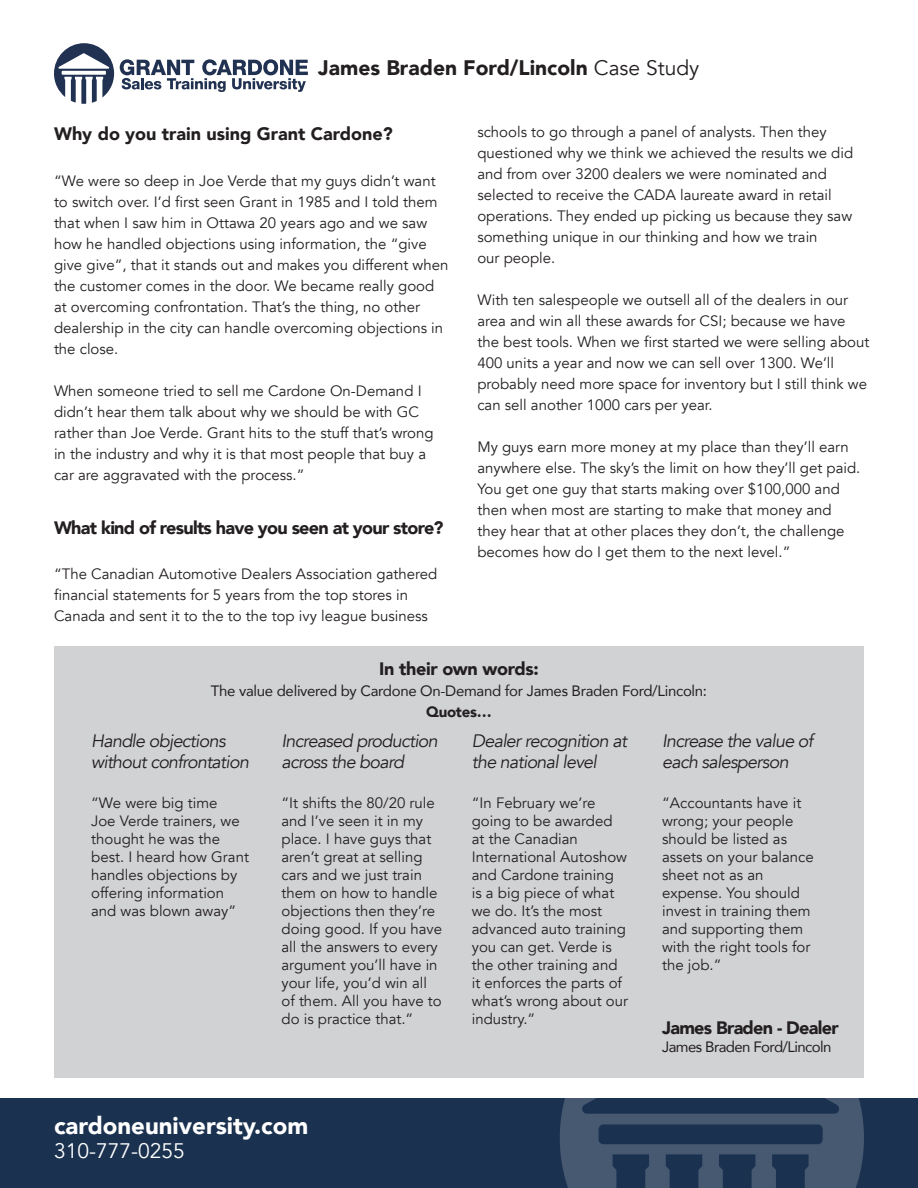
<style>
.page{position:relative;width:918px;height:1188px;background:#fff}
.page>*{position:absolute;margin:0;border:0;box-sizing:border-box;transform-origin:0 0}
.t1{font:900 24px "Avenir";color:#fff}
.t2{font:900 21px "Avenir";color:#231f20}
.t3{font:21px "Avenir";color:#fff}
.t4{font:italic 18px/21.6px "Avenir";letter-spacing:-.04em;color:#231f20}
.t5{font:900 18px "Avenir";letter-spacing:-.04em;color:#231f20}
.t6{font:900 18px "Avenir";color:#231f20}
.t7{font:900 18px "Avenir";letter-spacing:-.02em;color:#231f20}
.t8{font:15px/18px "Avenir";color:#231f20}
.t9{font:15px "Avenir";letter-spacing:-.02em;color:#231f20}
.t10{font:15px "Avenir";letter-spacing:-.04em;color:#231f20}
.t11{font:900 15px "Avenir";letter-spacing:-.02em;color:#231f20}
.s1{font-weight:400}
</style>
<div class="page">
<div style="left:0;top:1098px;width:918px;height:90px;background:#1a314f"></div>
<svg style="left:560px;top:1098px;width:304px;height:90px"></svg>
<svg style="left:120px;top:59px;width:188px;height:33px"></svg>
<svg style="left:54px;top:43px;width:60px;height:61px"></svg>
<div style="left:54px;top:646px;width:810px;height:432px;background:#d1d2d4"></div>
<p class="t2" style="left:318px;top:50px;width:383px">James Braden Ford/Lincoln <span class="s1">Case Study</span></p>
<p class="t8" style="left:477px;top:122px;width:377px;line-height:21px">schools to go through a panel of analysts. Then they questioned why we think we achieved the results we did and from over 3200 dealers we were nominated and selected to receive the CADA laureate award in retail operations. They ended up picking us because they saw something unique in our thinking and how we train<br>our people.</p>
<p class="t8" style="left:477px;top:290px;width:394px;line-height:21px">With ten salespeople we outsell all of the dealers in our area and win all these awards for CSI; because we have the best tools. When we first started we were selling about 400 units a year and now we can sell over 1300. We’ll probably need more space for inventory but I still think we can sell another 1000 cars per year.</p>
<p class="t8" style="left:477px;top:437px;width:385px;line-height:21px">My guys earn more money at my place than they’ll earn anywhere else. The sky’s the limit on how they’ll get paid.<br>You get one guy that starts making over $100,000 and then when most are starting to make that money and they hear that at other places they don’t, the challenge becomes how do I get them to the next level.”</p>
<p class="t6" style="left:54px;top:118px;width:340px">Why do you train using Grant Cardone?</p>
<p class="t8" style="left:54px;top:170px;width:396px;line-height:21px">“We were so deep in Joe Verde that my guys didn’t want to switch over. I’d first seen Grant in 1985 and I told them that when I saw him in Ottawa 20 years ago and we saw how he handled objections using information, the “give give give”, that it stands out and makes you different when the customer comes in the door. We became really good at overcoming confrontation. That’s the thing, no other dealership in the city can handle overcoming objections in the close.</p>
<p class="t8" style="left:54px;top:380px;width:381px;line-height:21px">When someone tried to sell me Cardone On-Demand I didn’t hear them talk about why we should be with GC rather than Joe Verde. Grant hits to the stuff that’s wrong in the industry and why it is that most people that buy a car are aggravated with the process.”</p>
<p class="t5" style="left:54px;top:512px;width:391px">What kind of results have you seen at your store?</p>
<p class="t8" style="left:54px;top:564px;width:385px;line-height:21px">“The Canadian Automotive Dealers Association gathered financial statements for 5 years from the top stores in<br>Canada and sent it to the to the top ivy league business</p>
<p class="t7" style="left:379px;top:653px;width:161px">In their own words:</p>
<p class="t9" style="left:211px;top:678px;width:498px">The value delivered by Cardone On-Demand for James Braden Ford/Lincoln:</p>
<p class="t11" style="left:426px;top:699px;width:67px">Quotes…</p>
<p class="t4" style="left:91px;top:730px;width:159px">Handle objections without confrontation</p>
<p class="t8" style="left:91px;top:794px;width:159px">“We were big time<br>Joe Verde trainers, we thought he was the best. I heard how Grant handles objections by offering information and was blown away”</p>
<p class="t4" style="left:282px;top:730px;width:158px">Increased production across the board</p>
<p class="t8" style="left:282px;top:794px;width:162px">“It shifts the 80/20 rule and I’ve seen it in my place. I have guys that aren’t great at selling cars and we just train them on how to handle objections then they’re doing good. If you have all the answers to every argument you’ll have in your life, you’d win all of them. All you have to do is practice that.”</p>
<p class="t4" style="left:472px;top:730px;width:157px">Dealer recognition at the national level</p>
<p class="t8" style="left:472px;top:794px;width:158px">“In February we’re going to be awarded at the Canadian<br>International Autoshow and Cardone training<br>is a big piece of what we do. It’s the most advanced auto training you can get. Verde is the other training and it enforces the parts of what’s wrong about our industry.”</p>
<p class="t1" style="left:54px;top:1105px;width:256px">cardoneuniversity.com</p>
<p class="t3" style="left:54px;top:1139px;width:132px">310-777-0255</p>
<p class="t4" style="left:662px;top:730px;width:153px">Increase the value of each salesperson</p>
<p class="t8" style="left:662px;top:794px;width:153px">“Accountants have it wrong; your people should be listed as assets on your balance sheet not as an expense. You should invest in training them and supporting them with the right tools for the job.”</p>
<p class="t5" style="left:662px;top:1012px;width:178px">James Braden - Dealer</p>
<p class="t10" style="left:662px;top:1035px;width:171px">James Braden Ford/Lincoln</p>
</div>
